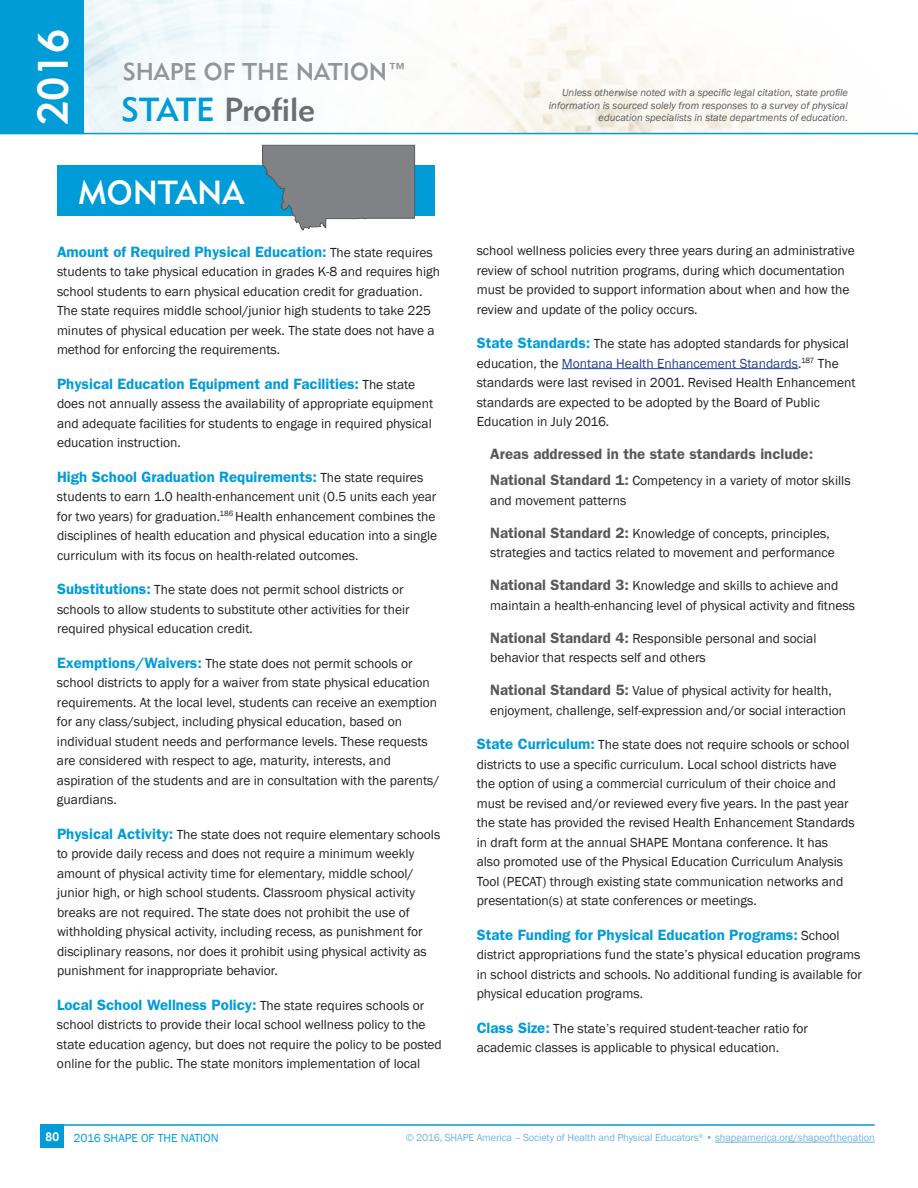
<style>
.page{position:relative;width:918px;height:1188px;background:#fff}
.page>*{position:absolute;margin:0;border:0;box-sizing:border-box;transform-origin:0 0}
.t1{font:42px "Geometric 415 BT Medium A";color:#fff}
.t2{font:33px "Geometric 415 BT Medium A";color:#6d6e71}
.t3{font:33px "Geometric 415 BT Medium A";color:#fff}
.t4{font:24px "Geometric 415 BT Medium A";color:#939598}
.t5{font:600 15px "Franklin Gothic";color:#009cd8}
.t6{font:600 15px "Franklin Gothic";color:#58595b}
.t7{font:13.5px/19.5px "Franklin Gothic";color:#231f20}
.t8{font:12px "Franklin Gothic";color:#009cd8}
.t9{font:700 12px "Century Gothic";color:#fff}
.t10{font:italic 10.5px/12.6px "Franklin Gothic";color:#58595b;text-align:right}
.t11{font:10.5px "Franklin Gothic";letter-spacing:-.01em;color:#6fb3e2}
.s1{color:#009cd8}
.s2{font-weight:400;font-size:13.5px;color:#231f20}
.s3{font-weight:600;font-size:15px;color:#009cd8}
.s4{color:#25408f}
.s5{font-weight:600;font-size:15px;color:#58595b}
</style>
<div class="page">
<hr style="left:715px;top:1142px;width:160px;height:1px;background:#6fb3e2">
<hr style="left:0;top:133px;width:918px;height:1px;background:#009cd8">
<div style="left:0;top:0;width:84px;height:134px;background:#009cd8"></div>
<div style="left:40px;top:1124px;width:24px;height:24px;background:#009cd8"></div>
<hr style="left:40px;top:1124px;width:835px;height:2px;background:#009cd8">
<div style="left:57px;top:165px;width:377px;height:51px;background:#009cd8"></div>
<hr style="left:562px;top:368px;width:236px;height:1px;background:#25408f">
<svg style="left:262px;top:145px;width:153px;height:86px"></svg>
<h1 class="t1" style="left:27px;top:125px;width:98px;rotate:-90deg">2016</h1>
<h3 class="t4" style="left:123px;top:57px;width:286px">SHAPE OF THE NATION™</h3>
<h2 class="t2" style="left:121px;top:89px;width:195px"><span class="s1">STATE</span> Profile</h2>
<h2 class="t3" style="left:78px;top:172px;width:168px">MONTANA</h2>
<p class="t5" style="left:57px;top:243px;width:377px">Amount of Required Physical Education: <span class="s2">The state requires</span></p>
<p class="t7" style="left:57px;top:262px;width:385px">students to take physical education in grades K-8 and requires high school students to earn physical education credit for graduation.<br>The state requires middle school/junior high students to take 225 minutes of physical education per week. The state does not have a method for enforcing the requirements.</p>
<p class="t5" style="left:57px;top:375px;width:360px">Physical Education Equipment and Facilities: <span class="s2">The state</span></p>
<p class="t7" style="left:57px;top:394px;width:378px;text-align:justify">does not annually assess the availability of appropriate equipment and adequate facilities for students to engage in required physical education instruction.</p>
<p class="t5" style="left:57px;top:468px;width:368px">High School Graduation Requirements: <span class="s2">The state requires</span></p>
<p class="t7" style="left:57px;top:487px;width:382px">students to earn 1.0 health-enhancement unit (0.5 units each year for two years) for graduation.<sup>186</sup> Health enhancement combines the disciplines of health education and physical education into a single curriculum with its focus on health-related outcomes.</p>
<p class="t7" style="left:57px;top:580px;width:354px"><span class="s3">Substitutions:</span> The state does not permit school districts or schools to allow students to substitute other activities for their required physical education credit.</p>
<p class="t7" style="left:57px;top:654px;width:384px"><span class="s3">Exemptions/Waivers:</span> The state does not permit schools or school districts to apply for a waiver from state physical education requirements. At the local level, students can receive an exemption for any class/subject, including physical education, based on individual student needs and performance levels. These requests are considered with respect to age, maturity, interests, and aspiration of the students and are in consultation with the parents/ guardians.</p>
<p class="t7" style="left:57px;top:825px;width:385px"><span class="s3">Physical Activity:</span> The state does not require elementary schools to provide daily recess and does not require a minimum weekly amount of physical activity time for elementary, middle school/ junior high, or high school students. Classroom physical activity breaks are not required. The state does not prohibit the use of withholding physical activity, including recess, as punishment for disciplinary reasons, nor does it prohibit using physical activity as punishment for inappropriate behavior.</p>
<p class="t5" style="left:57px;top:996px;width:369px">Local School Wellness Policy: <span class="s2">The state requires schools or</span></p>
<p class="t7" style="left:57px;top:1015px;width:386px">school districts to provide their local school wellness policy to the state education agency, but does not require the policy to be posted online for the public. The state monitors implementation of local</p>
<p class="t10" style="left:549px;top:87px;width:301px">Unless otherwise noted with a specific legal citation, state profile information is sourced solely from responses to a survey of physical education specialists in state departments of education.</p>
<p class="t7" style="left:477px;top:241px;width:380px">school wellness policies every three years during an administrative review of school nutrition programs, during which documentation must be provided to support information about when and how the review and update of the policy occurs.</p>
<p class="t7" style="left:477px;top:334px;width:381px"><span class="s3">State Standards:</span> The state has adopted standards for physical education, the <span class="s4">Montana Health Enhancement Standards</span>.<sup>187</sup> The standards were last revised in 2001. Revised Health Enhancement standards are expected to be adopted by the Board of Public Education in July 2016.</p>
<p class="t6" style="left:490px;top:445px;width:325px">Areas addressed in the state standards include:</p>
<p class="t7" style="left:490px;top:471px;width:362px"><span class="s5">National Standard 1:</span> Competency in a variety of motor skills and movement patterns</p>
<p class="t7" style="left:490px;top:524px;width:346px"><span class="s5">National Standard 2:</span> Knowledge of concepts, principles, strategies and tactics related to movement and performance</p>
<p class="t7" style="left:490px;top:576px;width:366px"><span class="s5">National Standard 3:</span> Knowledge and skills to achieve and maintain a health-enhancing level of physical activity and fitness</p>
<p class="t7" style="left:490px;top:629px;width:328px"><span class="s5">National Standard 4:</span> Responsible personal and social behavior that respects self and others</p>
<p class="t7" style="left:490px;top:681px;width:357px"><span class="s5">National Standard 5:</span> Value of physical activity for health, enjoyment, challenge, self-expression and/or social interaction</p>
<p class="t7" style="left:477px;top:735px;width:380px"><span class="s3">State Curriculum:</span> The state does not require schools or school districts to use a specific curriculum. Local school districts have the option of using a commercial curriculum of their choice and must be revised and/or reviewed every five years. In the past year the state has provided the revised Health Enhancement Standards in draft form at the annual SHAPE Montana conference. It has also promoted use of the Physical Education Curriculum Analysis Tool (PECAT) through existing state communication networks and presentation(s) at state conferences or meetings.</p>
<p class="t5" style="left:477px;top:926px;width:364px">State Funding for Physical Education Programs: <span class="s2">School</span></p>
<p class="t7" style="left:477px;top:945px;width:387px;text-align:justify">district appropriations fund the state’s physical education programs in school districts and schools. No additional funding is available for physical education programs.</p>
<p class="t7" style="left:477px;top:1019px;width:333px"><span class="s3">Class Size:</span> The state’s required student-teacher ratio for academic classes is applicable to physical education.</p>
<p class="t9" style="left:46px;top:1129px;width:15px">80</p>
<p class="t8" style="left:74px;top:1130px;width:147px">2016 SHAPE OF THE NATION</p>
<p class="t11" style="left:406px;top:1131px;width:471px">© 2016, SHAPE America – Society of Health and Physical Educators<sup>®</sup> • shapeamerica.org/shapeofthenation</p>
</div>
